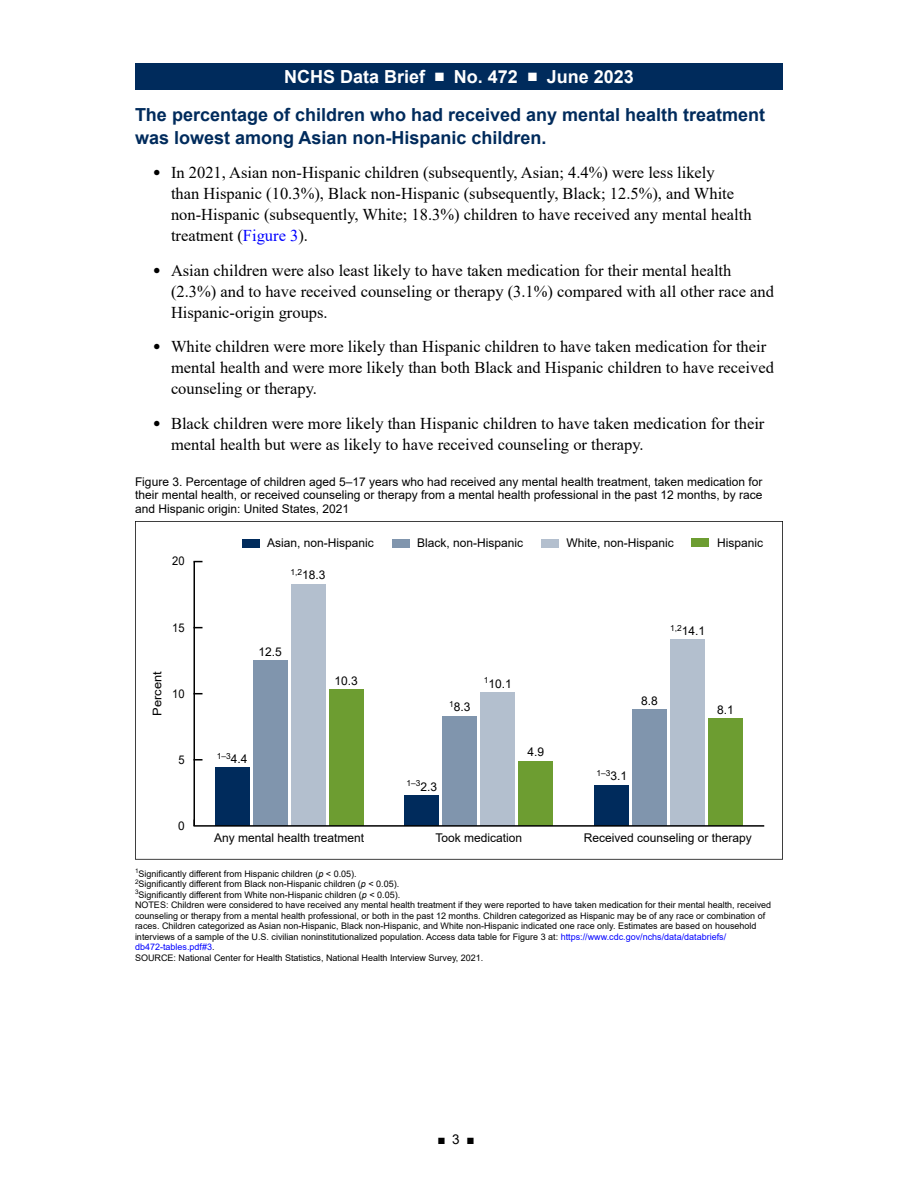
<style>
.page{position:relative;width:918px;height:1188px;background:#fff}
.page>*{position:absolute;margin:0;border:0;box-sizing:border-box;transform-origin:0 0}
.t1{font:700 18px/22.5px "Arial";color:#002b5c}
.t2{font:700 18px "Arial";color:#fff}
.t3{font:16.5px/21px "Times New Roman";color:#000}
.t4{font:13.5px "Arial";color:#000}
.t5{font:12px/13.5px "Arial";color:#000;text-align:justify}
.t6{font:12px "Arial";color:#000;scale:1.07 1}
.t7{font:12px "Arial";color:#000;scale:.93 1}
.t8{font:9px/10.5px "Arial";color:#000}
.t9{font:8.4px "Arial";color:#000}
.s1{font-size:12.3px}
.s2{color:#00f}
.s3{font-size:12px}
.s4{font-style:italic}
</style>
<div class="page">
<div style="left:135px;top:63px;width:648px;height:27px;background:#002b5c"></div>
<svg style="left:135px;top:521px;width:648px;height:339px"></svg>
<div style="left:691px;top:539px;width:18px;height:8px;background:#6d9d31"></div>
<div style="left:541px;top:539px;width:18px;height:9px;background:#b3bfce"></div>
<div style="left:392px;top:539px;width:18px;height:9px;background:#8095ad"></div>
<div style="left:242px;top:539px;width:18px;height:9px;background:#002b5c"></div>
<hr style="left:194px;top:562px;width:1px;height:264px;background:#000">
<svg style="left:195px;top:759px;width:7px;height:2px"></svg>
<div style="left:329px;top:690px;width:34px;height:136px;background:#6d9d31"></div>
<div style="left:291px;top:584px;width:34px;height:242px;background:#b3bfce"></div>
<div style="left:253px;top:661px;width:34px;height:165px;background:#8095ad"></div>
<div style="left:215px;top:768px;width:34px;height:58px;background:#002b5c"></div>
<div style="left:519px;top:761px;width:34px;height:65px;background:#6d9d31"></div>
<div style="left:481px;top:692px;width:34px;height:134px;background:#b3bfce"></div>
<div style="left:443px;top:716px;width:34px;height:110px;background:#8095ad"></div>
<div style="left:405px;top:795px;width:34px;height:31px;background:#002b5c"></div>
<div style="left:708px;top:719px;width:35px;height:107px;background:#6d9d31"></div>
<div style="left:671px;top:640px;width:34px;height:186px;background:#b3bfce"></div>
<div style="left:633px;top:710px;width:34px;height:116px;background:#8095ad"></div>
<div style="left:595px;top:785px;width:34px;height:41px;background:#002b5c"></div>
<hr style="left:194px;top:825px;width:570px;height:2px;background:#000">
<h1 class="t2" style="left:284px;top:64px;width:351px">NCHS Data Brief ■ No. 472 ■ June 2023</h1>
<h2 class="t1" style="left:135px;top:104px;width:632px">The percentage of children who had received any mental health treatment was lowest among Asian non-Hispanic children.</h2>
<p class="t3" style="left:171px;top:162px;width:582px;text-indent:-18px"><span class="s1">●</span> In 2021, Asian non-Hispanic children (subsequently, Asian; 4.4%) were less likely<br>than Hispanic (10.3%), Black non-Hispanic (subsequently, Black; 12.5%), and White non-Hispanic (subsequently, White; 18.3%) children to have received any mental health treatment (<span class="s2">Figure 3</span>).</p>
<p class="t3" style="left:171px;top:259px;width:604px;text-indent:-18px"><span class="s1">●</span> Asian children were also least likely to have taken medication for their mental health (2.3%) and to have received counseling or therapy (3.1%) compared with all other race and<br>Hispanic-origin groups.</p>
<p class="t3" style="left:171px;top:336px;width:605px;text-indent:-18px"><span class="s1">●</span> White children were more likely than Hispanic children to have taken medication for their mental health and were more likely than both Black and Hispanic children to have received counseling or therapy.</p>
<p class="t3" style="left:171px;top:412px;width:595px;text-indent:-18px"><span class="s1">●</span> Black children were more likely than Hispanic children to have taken medication for their mental health but were as likely to have received counseling or therapy.</p>
<p class="t5" style="left:135px;top:475px;width:629px">Figure 3. Percentage of children aged 5–17 years who had received any mental health treatment, taken medication for their mental health, or received counseling or therapy from a mental health professional in the past 12 months, by race and Hispanic origin: United States, 2021</p>
<p class="t7" style="left:172px;top:553px;width:15px">20</p>
<p class="t7" style="left:172px;top:619px;width:15px">15</p>
<p class="t6" style="left:149px;top:716px;width:43px;rotate:-90deg">Percent</p>
<p class="t7" style="left:172px;top:685px;width:15px">10</p>
<p class="t7" style="left:178px;top:751px;width:8px">5</p>
<p class="t5" style="left:178px;top:819px;width:8px">0</p>
<p class="t5" style="left:267px;top:536px;width:108px">Asian, non-Hispanic</p>
<p class="t5" style="left:417px;top:536px;width:108px">Black, non-Hispanic</p>
<p class="t5" style="left:566px;top:536px;width:109px">White, non-Hispanic</p>
<p class="t5" style="left:717px;top:536px;width:48px">Hispanic</p>
<p class="t5" style="left:291px;top:568px;width:37px"><sup>1,2</sup>18.3</p>
<p class="t5" style="left:258px;top:645px;width:25px">12.5</p>
<p class="t9" style="left:217px;top:750px;width:32px">1–3<span class="s3">4.4</span></p>
<p class="t5" style="left:334px;top:674px;width:25px">10.3</p>
<p class="t5" style="left:449px;top:700px;width:23px"><sup>1</sup>8.3</p>
<p class="t5" style="left:484px;top:677px;width:30px"><sup>1</sup>10.1</p>
<p class="t9" style="left:407px;top:778px;width:32px">1–3<span class="s3">2.3</span></p>
<p class="t5" style="left:527px;top:745px;width:18px">4.9</p>
<p class="t5" style="left:670px;top:624px;width:37px"><sup>1,2</sup>14.1</p>
<p class="t5" style="left:641px;top:694px;width:18px">8.8</p>
<p class="t9" style="left:596px;top:767px;width:32px">1–3<span class="s3">3.1</span></p>
<p class="t5" style="left:717px;top:703px;width:18px">8.1</p>
<p class="t5" style="left:214px;top:831px;width:152px">Any mental health treatment</p>
<p class="t5" style="left:436px;top:831px;width:88px">Took medication</p>
<p class="t5" style="left:584px;top:831px;width:170px">Received counseling or therapy</p>
<p class="t8" style="left:135px;top:868px;width:638px"><sup>1</sup>Significantly different from Hispanic children (<span class="s4">p</span> &lt; 0.05).<br><sup>2</sup>Significantly different from Black non-Hispanic children (<span class="s4">p</span> &lt; 0.05).<br><sup>3</sup>Significantly different from White non-Hispanic children (<span class="s4">p</span> &lt; 0.05).<br>NOTES: Children were considered to have received any mental health treatment if they were reported to have taken medication for their mental health, received counseling or therapy from a mental health professional, or both in the past 12 months. Children categorized as Hispanic may be of any race or combination of races. Children categorized as Asian non-Hispanic, Black non-Hispanic, and White non-Hispanic indicated one race only. Estimates are based on household interviews of a sample of the U.S. civilian noninstitutionalized population. Access data table for Figure 3 at: <span class="s2">https://www.cdc.gov/nchs/data/databriefs/ db472-tables.pdf#3</span>.<br>SOURCE: National Center for Health Statistics, National Health Interview Survey, 2021.</p>
<h3 class="t4" style="left:437px;top:1130px;width:39px">■ 3 ■</h3>
</div>
